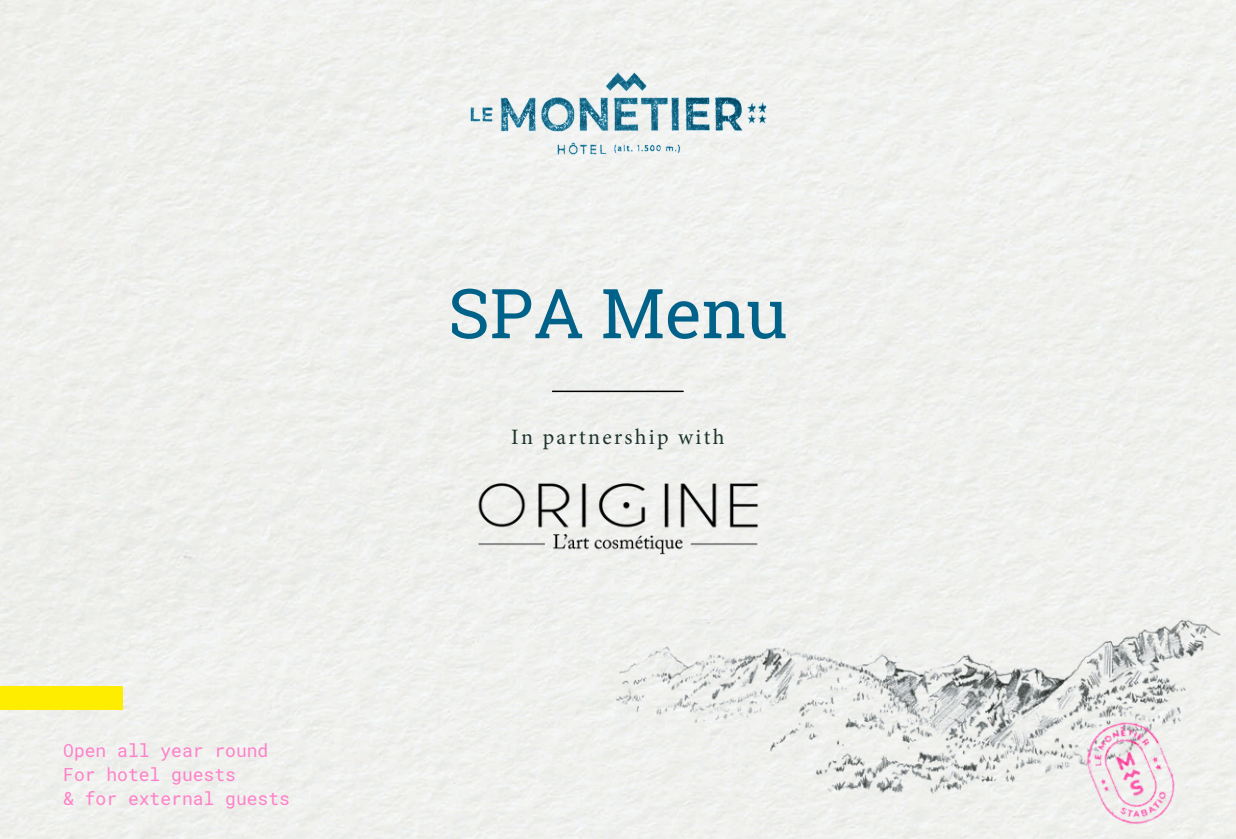
<style>
.page{position:relative;width:1236px;height:839px;background:#fff}
.page>*{position:absolute;margin:0;border:0;box-sizing:border-box;transform-origin:0 0}
.t1{font:68.8px "Roboto Slab";color:#006289}
.t2{font:22px "Minion Pro";letter-spacing:.105em;color:#1e342e}
.t3{font:18px/24px "Roboto Mono";color:#ff80c8}
</style>
<div class="page">
<div style="left:0;top:0;width:1236px;height:838px;background:#f0f1ee"></div>
<hr style="left:553px;top:390px;width:130px;height:2px;background:#000">
<img style="left:471px;top:72px;width:295px;height:86px">
<div style="left:0;top:686px;width:122px;height:23px;background:#ffed00"></div>
<img style="left:614px;top:611px;width:621px;height:200px">
<img style="left:1055px;top:691px;width:154px;height:147px">
<img style="left:443px;top:468px;width:350px;height:100px">
<p class="t3" style="left:63px;top:738px;width:228px">Open all year round<br>For hotel guests<br>&amp; for external guests</p>
<h1 class="t1" style="left:448px;top:266px;width:341px">SPA Menu</h1>
<p class="t2" style="left:511px;top:428px;width:215px">In partnership with</p>
</div>
